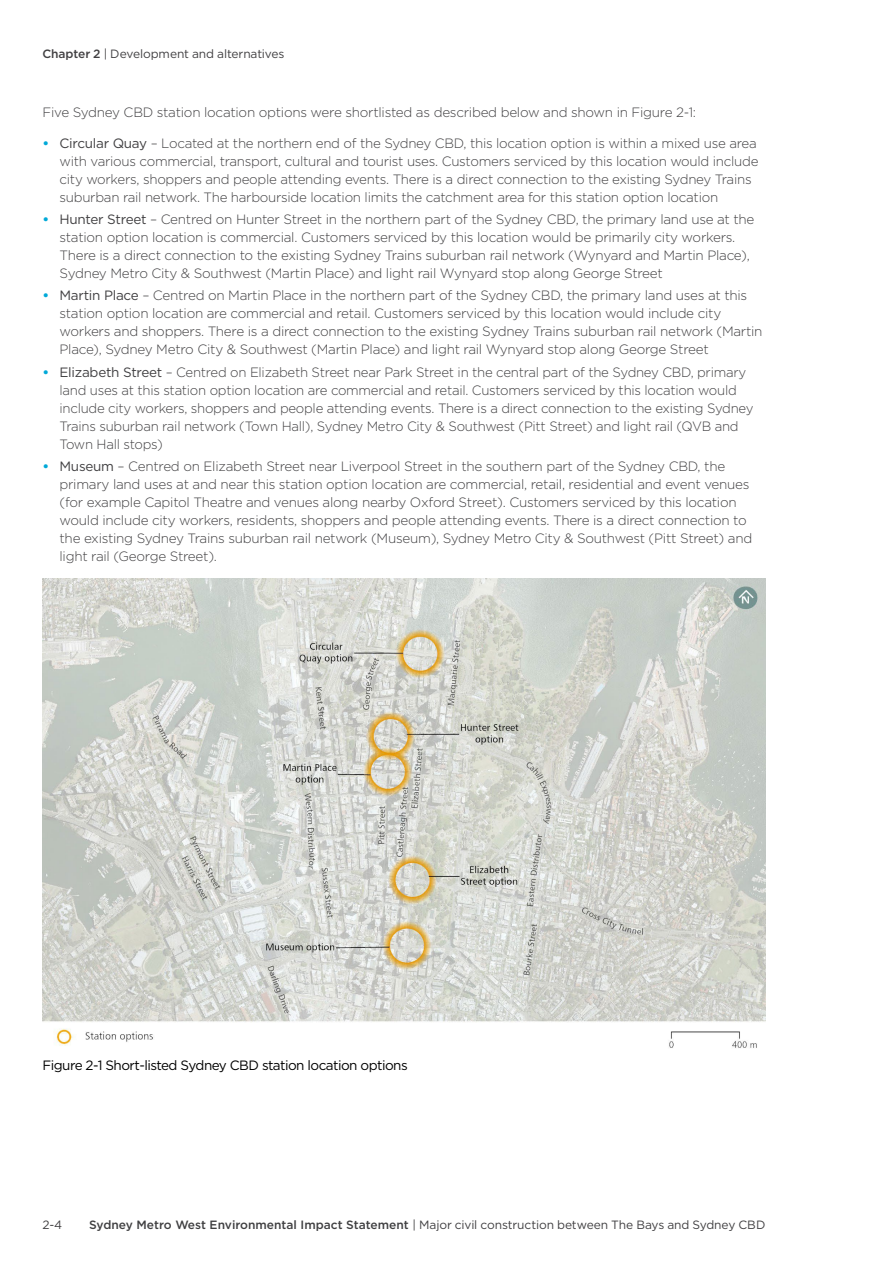
<style>
.page{position:relative;width:893px;height:1263px;background:#fff}
.page>*{position:absolute;margin:0;border:0;box-sizing:border-box;transform-origin:0 0}
.TfNSW_body_text_bull{font:300 13.5px/18px "Gotham";letter-spacing:-.02em;color:#414042}
.TfNSW_-_Body_Text{font:300 13.5px "Gotham";letter-spacing:-.02em;color:#414042}
.Figure___caption_hea{font:13.5px "Gotham";letter-spacing:-.04em;color:#000101}
.t1{font:12px "Gotham";letter-spacing:-.01em;color:#414042}
.s1{font-weight:500}
.s2{font-weight:700;color:#00a9d8}
.s3{font-weight:400}
.s4{font-weight:500;color:#3f3f41}
</style>
<div class="page">
<img style="left:43px;top:578px;width:722px;height:470px">
<p class="t1" style="left:43px;top:46px;width:243px"><span class="s1">Chapter 2</span> | Development and alternatives</p>
<p class="TfNSW_-_Body_Text" style="left:43px;top:104px;width:655px">Five Sydney CBD station location options were shortlisted as described below and shown in Figure 2‑1:</p>
<p class="TfNSW_body_text_bull" style="left:60px;top:134px;width:700px;text-indent:-17px"><span class="s2">•</span> <span class="s3">Circular Quay</span> – Located at the northern end of the Sydney CBD, this location option is within a mixed use area with various commercial, transport, cultural and tourist uses. Customers serviced by this location would include city workers, shoppers and people attending events. There is a direct connection to the existing Sydney Trains suburban rail network. The harbourside location limits the catchment area for this station option location</p>
<p class="TfNSW_body_text_bull" style="left:60px;top:210px;width:696px;text-indent:-17px"><span class="s2">•</span> <span class="s3">Hunter Street</span> – Centred on Hunter Street in the northern part of the Sydney CBD, the primary land use at the station option location is commercial. Customers serviced by this location would be primarily city workers.<br>There is a direct connection to the existing Sydney Trains suburban rail network (Wynyard and Martin Place), Sydney Metro City &amp; Southwest (Martin Place) and light rail Wynyard stop along George Street</p>
<p class="TfNSW_body_text_bull" style="left:60px;top:286px;width:704px;text-indent:-17px"><span class="s2">•</span> <span class="s3">Martin Place</span> – Centred on Martin Place in the northern part of the Sydney CBD, the primary land uses at this station option location are commercial and retail. Customers serviced by this location would include city workers and shoppers. There is a direct connection to the existing Sydney Trains suburban rail network (Martin Place), Sydney Metro City &amp; Southwest (Martin Place) and light rail Wynyard stop along George Street</p>
<p class="TfNSW_body_text_bull" style="left:60px;top:362px;width:695px;text-indent:-17px"><span class="s2">•</span> <span class="s3">Elizabeth Street</span> – Centred on Elizabeth Street near Park Street in the central part of the Sydney CBD, primary land uses at this station option location are commercial and retail. Customers serviced by this location would include city workers, shoppers and people attending events. There is a direct connection to the existing Sydney Trains suburban rail network (Town Hall), Sydney Metro City &amp; Southwest (Pitt Street) and light rail (QVB and Town Hall stops)</p>
<p class="TfNSW_body_text_bull" style="left:60px;top:457px;width:694px;text-indent:-17px"><span class="s2">•</span> <span class="s3">Museum</span> – Centred on Elizabeth Street near Liverpool Street in the southern part of the Sydney CBD, the primary land uses at and near this station option location are commercial, retail, residential and event venues (for example Capitol Theatre and venues along nearby Oxford Street). Customers serviced by this location would include city workers, residents, shoppers and people attending events. There is a direct connection to the existing Sydney Trains suburban rail network (Museum), Sydney Metro City &amp; Southwest (Pitt Street) and light rail (George Street).</p>
<p class="Figure___caption_hea" style="left:43px;top:1057px;width:367px">Figure 2‑1 Short-listed Sydney CBD station location options</p>
<p class="t1" style="left:43px;top:1217px;width:21px">2-4</p>
<p class="t1" style="left:89px;top:1217px;width:678px"><span class="s4">Sydney Metro West Environmental Impact Statement</span> | Major civil construction between The Bays and Sydney CBD</p>
</div>
